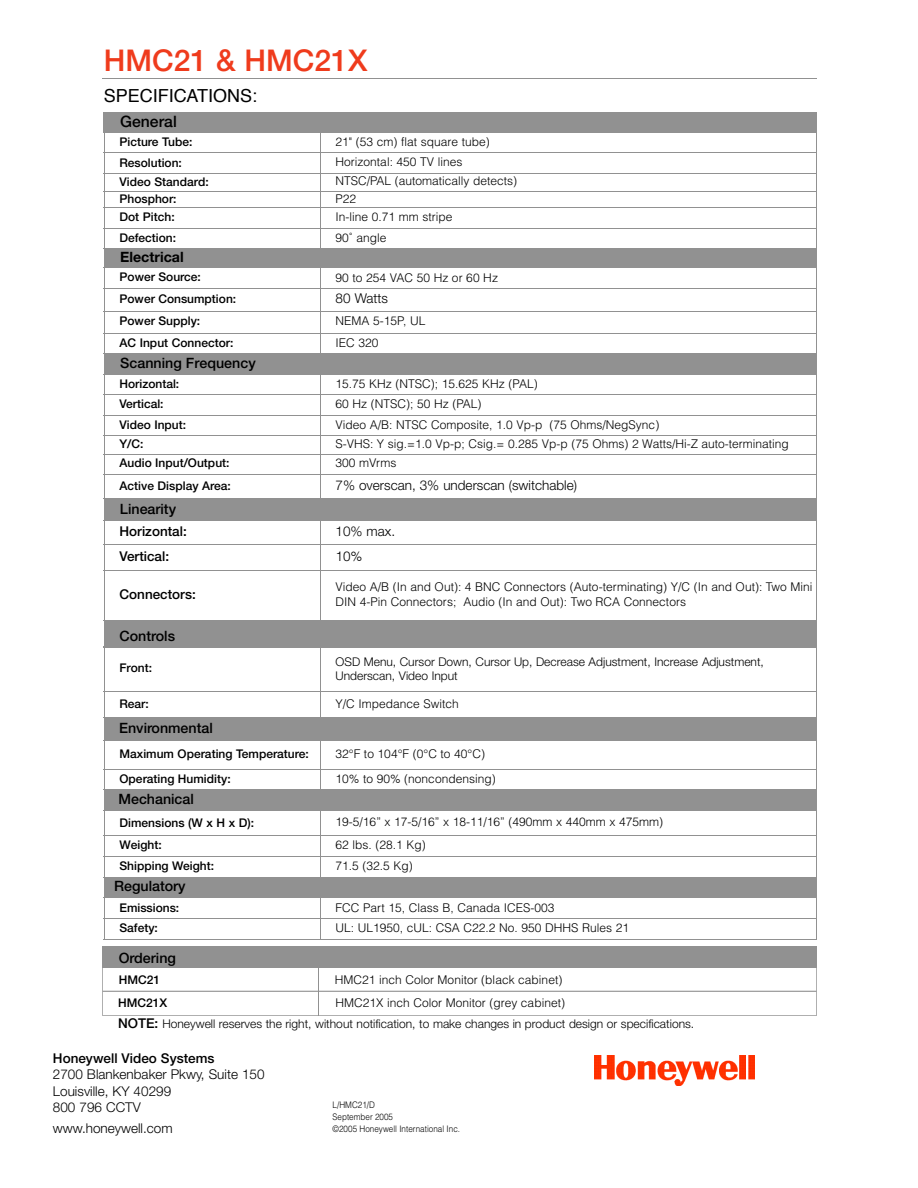
<style>
.page{position:relative;width:918px;height:1188px;background:#fff}
.page>*{position:absolute;margin:0;border:0;box-sizing:border-box;transform-origin:0 0}
.t1{font:500 30px "Helvetica Neue";color:#ef3b1c}
.t2{font:18px "Helvetica";color:#000}
.t3{font:500 15.75px "Helvetica Neue";color:#000}
.t4{font:500 14.25px "Helvetica Neue";color:#000}
.t5{font:700 14.25px "Helvetica Neue";color:#000}
.t6{font:300 13.5px/16.5px "Helvetica Neue";color:#000}
.t7{font:500 13.5px "Helvetica Neue";color:#000}
.t8{font:300 13.5px "Helvetica";color:#000}
.t9{font:300 12px/14.7px "Helvetica";color:#000}
.t10{font:500 12px "Helvetica Neue";color:#000}
.t11{font:300 12px/14.7px "Helvetica Neue";color:#000}
.t12{font:300 9px/12px "Helvetica";color:#000;scale:.9 1}
.s1{font-weight:500;font-size:13.5px}
</style>
<div class="page">
<hr style="left:102px;top:78px;width:715px;height:1px;background:#919191">
<img style="left:594px;top:1056px;width:161px;height:26px">
<img style="left:674px;top:1082px;width:10px;height:4px">
<div style="left:104px;top:112px;width:713px;height:26px;background:#919191"></div>
<div style="left:102px;top:946px;width:715px;height:22px;background:#919191"></div>
<svg style="left:102px;top:968px;width:715px;height:48px"></svg>
<hr style="left:319px;top:958px;width:1px;height:58px;background:#919191">
<div style="left:104px;top:133px;width:216px;height:20px;background:#fff"></div>
<div style="left:321px;top:133px;width:495px;height:20px;background:#fff"></div>
<div style="left:104px;top:249px;width:712px;height:18px;background:#919191"></div>
<div style="left:104px;top:354px;width:216px;height:20px;background:#919191"></div>
<div style="left:321px;top:354px;width:495px;height:20px;background:#919191"></div>
<div style="left:104px;top:499px;width:712px;height:21px;background:#919191"></div>
<div style="left:104px;top:621px;width:712px;height:26px;background:#919191"></div>
<div style="left:104px;top:718px;width:712px;height:23px;background:#919191"></div>
<div style="left:104px;top:790px;width:712px;height:20px;background:#919191"></div>
<div style="left:104px;top:878px;width:712px;height:19px;background:#919191"></div>
<hr style="left:104px;top:132px;width:1px;height:808px;background:#919191">
<hr style="left:320px;top:132px;width:1px;height:117px;background:#919191">
<hr style="left:320px;top:267px;width:1px;height:232px;background:#919191">
<hr style="left:320px;top:520px;width:1px;height:101px;background:#919191">
<hr style="left:320px;top:647px;width:1px;height:71px;background:#919191">
<hr style="left:320px;top:741px;width:1px;height:49px;background:#919191">
<hr style="left:320px;top:810px;width:1px;height:68px;background:#919191">
<hr style="left:320px;top:897px;width:1px;height:43px;background:#919191">
<hr style="left:816px;top:132px;width:1px;height:808px;background:#919191">
<hr style="left:104px;top:153px;width:713px;height:1px;background:#919191">
<hr style="left:104px;top:173px;width:713px;height:1px;background:#919191">
<hr style="left:104px;top:191px;width:713px;height:1px;background:#919191">
<hr style="left:104px;top:207px;width:713px;height:1px;background:#919191">
<hr style="left:104px;top:228px;width:713px;height:1px;background:#919191">
<hr style="left:104px;top:248px;width:713px;height:1px;background:#919191">
<hr style="left:104px;top:267px;width:713px;height:1px;background:#919191">
<hr style="left:104px;top:288px;width:713px;height:1px;background:#919191">
<hr style="left:104px;top:311px;width:713px;height:1px;background:#919191">
<hr style="left:104px;top:333px;width:713px;height:1px;background:#919191">
<hr style="left:104px;top:374px;width:713px;height:1px;background:#919191">
<hr style="left:104px;top:395px;width:713px;height:1px;background:#919191">
<hr style="left:104px;top:415px;width:713px;height:1px;background:#919191">
<hr style="left:104px;top:436px;width:713px;height:1px;background:#919191">
<hr style="left:104px;top:454px;width:713px;height:1px;background:#919191">
<hr style="left:104px;top:474px;width:713px;height:1px;background:#919191">
<hr style="left:104px;top:498px;width:713px;height:1px;background:#919191">
<hr style="left:104px;top:520px;width:713px;height:1px;background:#919191">
<hr style="left:104px;top:544px;width:713px;height:1px;background:#919191">
<hr style="left:104px;top:571px;width:713px;height:1px;background:#919191">
<hr style="left:104px;top:620px;width:713px;height:1px;background:#919191">
<hr style="left:104px;top:647px;width:713px;height:1px;background:#919191">
<hr style="left:104px;top:691px;width:713px;height:1px;background:#919191">
<hr style="left:104px;top:717px;width:713px;height:1px;background:#919191">
<hr style="left:104px;top:741px;width:713px;height:1px;background:#919191">
<hr style="left:104px;top:769px;width:713px;height:1px;background:#919191">
<hr style="left:104px;top:789px;width:713px;height:1px;background:#919191">
<hr style="left:104px;top:810px;width:713px;height:1px;background:#919191">
<hr style="left:104px;top:836px;width:713px;height:1px;background:#919191">
<hr style="left:104px;top:856px;width:713px;height:1px;background:#919191">
<hr style="left:104px;top:877px;width:713px;height:1px;background:#919191">
<hr style="left:104px;top:897px;width:713px;height:1px;background:#919191">
<hr style="left:104px;top:918px;width:713px;height:1px;background:#919191">
<hr style="left:104px;top:939px;width:713px;height:1px;background:#919191">
<h1 class="t1" style="left:104px;top:49px;width:265px">HMC21 &amp; HMC21X</h1>
<h2 class="t2" style="left:104px;top:88px;width:155px">SPECIFICATIONS:</h2>
<h3 class="t3" style="left:120px;top:116px;width:58px">General</h3>
<p class="t10" style="left:120px;top:137px;width:74px">Picture Tube:</p>
<p class="t9" style="left:336px;top:135px;width:156px">21" (53 cm) flat square tube)</p>
<p class="t10" style="left:120px;top:158px;width:64px">Resolution:</p>
<p class="t9" style="left:336px;top:156px;width:128px">Horizontal: 450 TV lines</p>
<p class="t10" style="left:120px;top:178px;width:91px">Video Standard:</p>
<p class="t9" style="left:336px;top:175px;width:183px">NTSC/PAL (automatically detects)</p>
<p class="t10" style="left:120px;top:194px;width:59px">Phosphor:</p>
<p class="t9" style="left:336px;top:192px;width:22px">P22</p>
<p class="t10" style="left:120px;top:213px;width:57px">Dot Pitch:</p>
<p class="t9" style="left:336px;top:211px;width:118px">In-line 0.71 mm stripe</p>
<p class="t10" style="left:120px;top:233px;width:58px">Defection:</p>
<p class="t9" style="left:336px;top:231px;width:52px">90˚ angle</p>
<p class="t5" style="left:120px;top:252px;width:65px">Electrical</p>
<p class="t10" style="left:120px;top:273px;width:83px">Power Source:</p>
<p class="t9" style="left:336px;top:271px;width:164px">90 to 254 VAC 50 Hz or 60 Hz</p>
<p class="t10" style="left:120px;top:295px;width:118px">Power Consumption:</p>
<p class="t6" style="left:336px;top:292px;width:54px">80 Watts</p>
<p class="t10" style="left:120px;top:317px;width:82px">Power Supply:</p>
<p class="t9" style="left:336px;top:315px;width:92px">NEMA 5-15P, UL</p>
<p class="t10" style="left:120px;top:338px;width:115px">AC Input Connector:</p>
<p class="t9" style="left:336px;top:336px;width:45px">IEC 320</p>
<p class="t4" style="left:120px;top:358px;width:137px">Scanning Frequency</p>
<p class="t10" style="left:120px;top:379px;width:61px">Horizontal:</p>
<p class="t9" style="left:336px;top:377px;width:204px">15.75 KHz (NTSC); 15.625 KHz (PAL)</p>
<p class="t10" style="left:120px;top:400px;width:46px">Vertical:</p>
<p class="t9" style="left:336px;top:398px;width:148px">60 Hz (NTSC); 50 Hz (PAL)</p>
<p class="t10" style="left:120px;top:420px;width:68px">Video Input:</p>
<p class="t9" style="left:336px;top:418px;width:325px">Video A/B: NTSC Composite, 1.0 Vp-p (75 Ohms/NegSync)</p>
<p class="t10" style="left:120px;top:440px;width:25px">Y/C:</p>
<p class="t9" style="left:336px;top:438px;width:455px">S-VHS: Y sig.=1.0 Vp-p; Csig.= 0.285 Vp-p (75 Ohms) 2 Watts/Hi-Z auto-terminating</p>
<p class="t10" style="left:120px;top:459px;width:112px">Audio Input/Output:</p>
<p class="t9" style="left:336px;top:457px;width:62px">300 mVrms</p>
<p class="t10" style="left:120px;top:481px;width:113px">Active Display Area:</p>
<p class="t6" style="left:336px;top:478px;width:243px">7% overscan, 3% underscan (switchable)</p>
<p class="t4" style="left:120px;top:504px;width:58px">Linearity</p>
<p class="t7" style="left:120px;top:526px;width:69px">Horizontal:</p>
<p class="t6" style="left:336px;top:524px;width:61px">10% max.</p>
<p class="t7" style="left:120px;top:552px;width:51px">Vertical:</p>
<p class="t8" style="left:336px;top:552px;width:29px">10%</p>
<p class="t7" style="left:120px;top:590px;width:78px">Connectors:</p>
<p class="t9" style="left:336px;top:581px;width:478px">Video A/B (In and Out): 4 BNC Connectors (Auto-terminating) Y/C (In and Out): Two Mini<br>DIN 4-Pin Connectors; Audio (In and Out): Two RCA Connectors</p>
<p class="t4" style="left:120px;top:631px;width:57px">Controls</p>
<p class="t10" style="left:120px;top:664px;width:34px">Front:</p>
<p class="t11" style="left:336px;top:655px;width:430px">OSD Menu, Cursor Down, Cursor Up, Decrease Adjustment, Increase Adjustment,<br>Underscan, Video Input</p>
<p class="t10" style="left:120px;top:699px;width:31px">Rear:</p>
<p class="t9" style="left:336px;top:697px;width:125px">Y/C Impedance Switch</p>
<p class="t4" style="left:119px;top:723px;width:95px">Environmental</p>
<p class="t10" style="left:120px;top:750px;width:191px">Maximum Operating Temperature:</p>
<p class="t9" style="left:336px;top:748px;width:151px">32°F to 104°F (0°C to 40°C)</p>
<p class="t10" style="left:120px;top:774px;width:113px">Operating Humidity:</p>
<p class="t9" style="left:336px;top:772px;width:162px">10% to 90% (noncondensing)</p>
<p class="t4" style="left:118px;top:794px;width:77px">Mechanical</p>
<p class="t10" style="left:120px;top:818px;width:136px">Dimensions (W x H x D):</p>
<p class="t9" style="left:336px;top:816px;width:329px">19-5/16” x 17-5/16” x 18-11/16” (490mm x 440mm x 475mm)</p>
<p class="t10" style="left:120px;top:841px;width:44px">Weight:</p>
<p class="t9" style="left:336px;top:839px;width:92px">62 lbs. (28.1 Kg)</p>
<p class="t10" style="left:120px;top:862px;width:96px">Shipping Weight:</p>
<p class="t9" style="left:336px;top:860px;width:79px">71.5 (32.5 Kg)</p>
<p class="t4" style="left:114px;top:881px;width:73px">Regulatory</p>
<p class="t10" style="left:120px;top:903px;width:61px">Emissions:</p>
<p class="t9" style="left:336px;top:901px;width:221px">FCC Part 15, Class B, Canada ICES-003</p>
<p class="t10" style="left:120px;top:923px;width:40px">Safety:</p>
<p class="t9" style="left:336px;top:922px;width:295px">UL: UL1950, cUL: CSA C22.2 No. 950 DHHS Rules 21</p>
<p class="t4" style="left:119px;top:952px;width:59px">Ordering</p>
<p class="t10" style="left:119px;top:975px;width:43px">HMC21</p>
<p class="t9" style="left:335px;top:973px;width:229px">HMC21 inch Color Monitor (black cabinet)</p>
<p class="t10" style="left:118px;top:999px;width:51px">HMC21X</p>
<p class="t9" style="left:336px;top:997px;width:231px">HMC21X inch Color Monitor (grey cabinet)</p>
<p class="t11" style="left:118px;top:1017px;width:578px"><span class="s1">NOTE:</span> Honeywell reserves the right, without notification, to make changes in product design or specifications.</p>
<p class="t7" style="left:53px;top:1053px;width:163px">Honeywell Video Systems</p>
<p class="t6" style="left:53px;top:1067px;width:213px">2700 Blankenbaker Pkwy, Suite 150<br>Louisville, KY 40299<br>800 796 CCTV</p>
<p class="t6" style="left:53px;top:1122px;width:121px">www.honeywell.com</p>
<p class="t12" style="left:333px;top:1099px;width:143px">L/HMC21/D<br>September 2005<br>©2005 Honeywell International Inc.</p>
</div>
